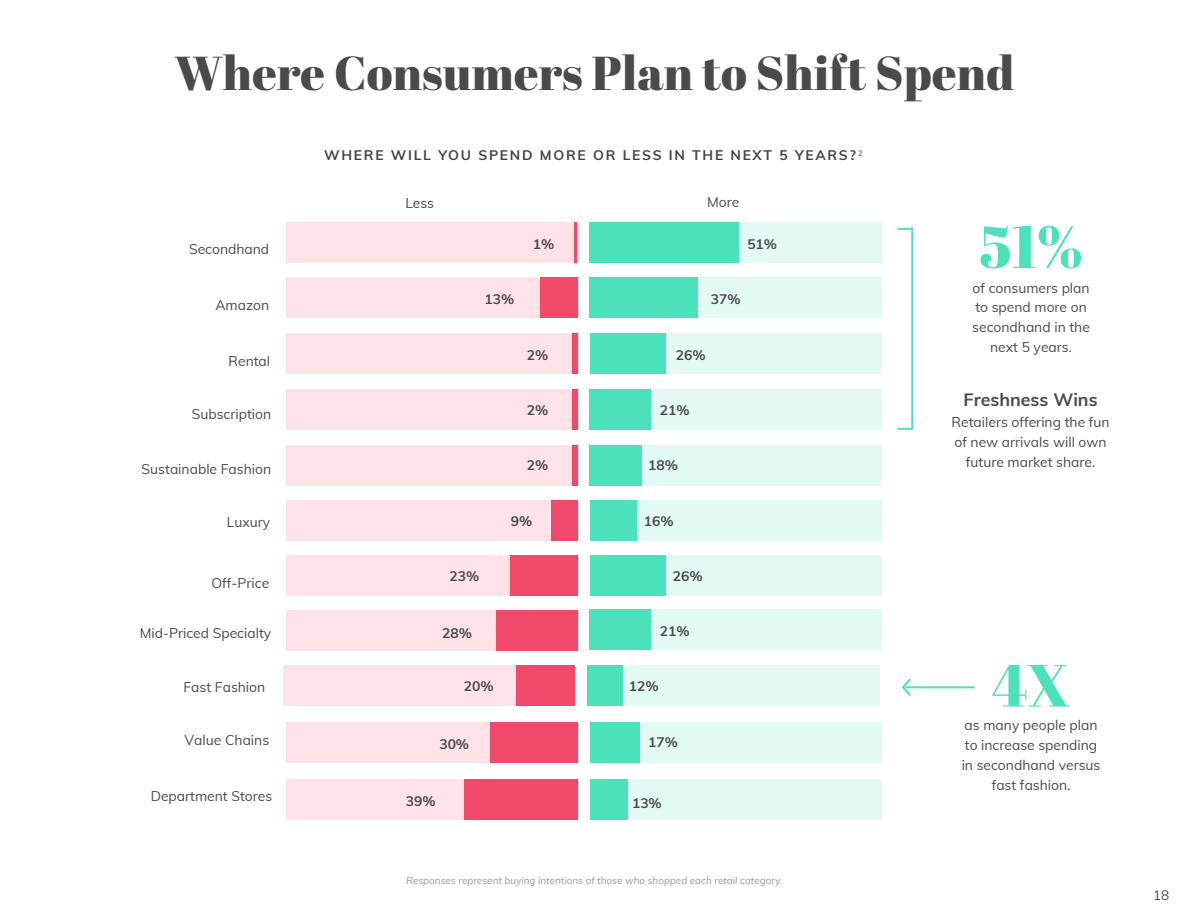
<style>
.page{position:relative;width:1188px;height:918px;background:#fff}
.page>*{position:absolute;margin:0;border:0;box-sizing:border-box;transform-origin:0 0}
.t1{font:59.4px "Abril Fatface";color:#4ae1bb}
.t2{font:47.55px "Abril Fatface";letter-spacing:.005em;color:#4a4a4a}
.t3{font:700 17.85px "Muli";color:#4a4a4a}
.t4{font:13.8px/19.8px "Muli";color:#4a4a4a;text-align:center}
.t5{font:700 13.8px "Muli";color:#4a4a4a}
.t6{font:700 13.8px "Muli";letter-spacing:.125em;color:#444}
.t7{font:13.5px "Muli";color:#4c4d4d}
.t8{font:italic 9.9px "Muli";color:#999}
.s1{color:#999}
</style>
<div class="page">
<div style="left:590px;top:779px;width:292px;height:41px;background:#e3faf4"></div>
<div style="left:286px;top:779px;width:292px;height:41px;background:#fde3e8"></div>
<div style="left:590px;top:779px;width:38px;height:41px;background:#4ae1bb"></div>
<div style="left:464px;top:779px;width:114px;height:41px;background:#f04969"></div>
<div style="left:590px;top:723px;width:292px;height:40px;background:#e3faf4"></div>
<div style="left:286px;top:723px;width:292px;height:40px;background:#fde3e8"></div>
<div style="left:590px;top:723px;width:49px;height:40px;background:#4ae1bb"></div>
<div style="left:490px;top:723px;width:88px;height:40px;background:#f04969"></div>
<div style="left:590px;top:609px;width:292px;height:41px;background:#e3faf4"></div>
<div style="left:286px;top:610px;width:292px;height:41px;background:#fde3e8"></div>
<div style="left:590px;top:609px;width:61px;height:41px;background:#4ae1bb"></div>
<div style="left:496px;top:610px;width:82px;height:41px;background:#f04969"></div>
<div style="left:590px;top:445px;width:292px;height:41px;background:#e3faf4"></div>
<div style="left:286px;top:445px;width:292px;height:41px;background:#fde3e8"></div>
<div style="left:590px;top:445px;width:52px;height:41px;background:#4ae1bb"></div>
<div style="left:572px;top:445px;width:6px;height:41px;background:#f04969"></div>
<div style="left:590px;top:500px;width:292px;height:40px;background:#e3faf4"></div>
<div style="left:286px;top:500px;width:292px;height:41px;background:#fde3e8"></div>
<div style="left:590px;top:500px;width:46px;height:40px;background:#4ae1bb"></div>
<div style="left:552px;top:500px;width:26px;height:41px;background:#f04969"></div>
<div style="left:590px;top:334px;width:292px;height:40px;background:#e3faf4"></div>
<div style="left:286px;top:333px;width:292px;height:41px;background:#fde3e8"></div>
<div style="left:590px;top:334px;width:76px;height:40px;background:#4ae1bb"></div>
<div style="left:572px;top:333px;width:6px;height:41px;background:#f04969"></div>
<div style="left:590px;top:277px;width:292px;height:41px;background:#e3faf4"></div>
<div style="left:286px;top:277px;width:292px;height:41px;background:#fde3e8"></div>
<div style="left:590px;top:277px;width:108px;height:41px;background:#4ae1bb"></div>
<div style="left:540px;top:277px;width:38px;height:41px;background:#f04969"></div>
<div style="left:590px;top:222px;width:292px;height:41px;background:#e3faf4"></div>
<div style="left:286px;top:222px;width:292px;height:41px;background:#fde3e8"></div>
<div style="left:590px;top:222px;width:149px;height:41px;background:#4ae1bb"></div>
<hr style="left:574px;top:222px;width:3px;height:41px;background:#f04969">
<svg style="left:902px;top:678px;width:11px;height:18px"></svg>
<hr style="left:906px;top:686px;width:68px;height:2px;background:#4ae1bb">
<svg style="left:898px;top:228px;width:13px;height:2px"></svg>
<svg style="left:898px;top:428px;width:14px;height:2px"></svg>
<hr style="left:911px;top:228px;width:2px;height:200px;background:#4ae1bb">
<div style="left:590px;top:389px;width:292px;height:41px;background:#e3faf4"></div>
<div style="left:286px;top:389px;width:292px;height:41px;background:#fde3e8"></div>
<div style="left:590px;top:389px;width:61px;height:41px;background:#4ae1bb"></div>
<div style="left:572px;top:389px;width:6px;height:41px;background:#f04969"></div>
<div style="left:590px;top:555px;width:292px;height:41px;background:#e3faf4"></div>
<div style="left:286px;top:555px;width:292px;height:41px;background:#fde3e8"></div>
<div style="left:590px;top:555px;width:76px;height:41px;background:#4ae1bb"></div>
<div style="left:511px;top:555px;width:67px;height:41px;background:#f04969"></div>
<div style="left:588px;top:665px;width:292px;height:41px;background:#e3faf4"></div>
<div style="left:283px;top:665px;width:292px;height:41px;background:#fde3e8"></div>
<div style="left:588px;top:665px;width:35px;height:41px;background:#4ae1bb"></div>
<div style="left:516px;top:665px;width:59px;height:41px;background:#f04969"></div>
<h2 class="t2" style="left:174px;top:39px;width:841px">Where Consumers Plan to Shift Spend</h2>
<p class="t6" style="left:324px;top:145px;width:540px">WHERE WILL YOU SPEND MORE OR LESS IN THE NEXT 5 YEARS?<span class="s1">²</span></p>
<p class="t4" style="left:189px;top:239px;width:82px">Secondhand</p>
<p class="t4" style="left:215px;top:294px;width:55px">Amazon</p>
<p class="t4" style="left:229px;top:350px;width:43px">Rental</p>
<p class="t4" style="left:405px;top:192px;width:30px">Less</p>
<p class="t4" style="left:707px;top:191px;width:34px">More</p>
<p class="t5" style="left:533px;top:234px;width:23px">1%</p>
<p class="t5" style="left:747px;top:234px;width:31px">51%</p>
<p class="t5" style="left:485px;top:289px;width:31px">13%</p>
<p class="t5" style="left:711px;top:289px;width:31px">37%</p>
<p class="t5" style="left:527px;top:345px;width:23px">2%</p>
<p class="t5" style="left:676px;top:345px;width:31px">26%</p>
<p class="t4" style="left:192px;top:404px;width:81px">Subscription</p>
<p class="t5" style="left:527px;top:400px;width:23px">2%</p>
<p class="t5" style="left:660px;top:400px;width:31px">21%</p>
<p class="t4" style="left:142px;top:458px;width:131px">Sustainable Fashion</p>
<p class="t5" style="left:527px;top:455px;width:23px">2%</p>
<p class="t5" style="left:648px;top:455px;width:31px">18%</p>
<p class="t4" style="left:227px;top:512px;width:45px">Luxury</p>
<p class="t5" style="left:511px;top:511px;width:23px">9%</p>
<p class="t5" style="left:644px;top:511px;width:31px">16%</p>
<p class="t4" style="left:212px;top:572px;width:59px">Off-Price</p>
<p class="t5" style="left:450px;top:566px;width:31px">23%</p>
<p class="t5" style="left:673px;top:566px;width:31px">26%</p>
<p class="t4" style="left:140px;top:623px;width:133px">Mid-Priced Specialty</p>
<p class="t5" style="left:442px;top:623px;width:31px">28%</p>
<p class="t5" style="left:660px;top:621px;width:31px">21%</p>
<p class="t4" style="left:183px;top:676px;width:83px">Fast Fashion</p>
<p class="t5" style="left:464px;top:676px;width:31px">20%</p>
<p class="t5" style="left:629px;top:676px;width:31px">12%</p>
<p class="t4" style="left:185px;top:730px;width:86px">Value Chains</p>
<p class="t5" style="left:439px;top:734px;width:31px">30%</p>
<p class="t5" style="left:648px;top:732px;width:31px">17%</p>
<p class="t4" style="left:151px;top:785px;width:123px">Department Stores</p>
<p class="t5" style="left:406px;top:791px;width:31px">39%</p>
<p class="t5" style="left:632px;top:793px;width:31px">13%</p>
<p class="t8" style="left:406px;top:873px;width:378px">Responses represent buying intentions of those who shopped each retail category.</p>
<h1 class="t1" style="left:980px;top:205px;width:104px">51%</h1>
<p class="t4" style="left:972px;top:277px;width:119px">of consumers plan to spend more on secondhand in the next 5 years.</p>
<p class="t3" style="left:964px;top:386px;width:136px">Freshness Wins</p>
<p class="t4" style="left:952px;top:412px;width:160px">Retailers offering the fun of new arrivals will own future market share.</p>
<h1 class="t1" style="left:992px;top:644px;width:80px">4X</h1>
<p class="t4" style="left:962px;top:715px;width:140px">as many people plan to increase spending in secondhand versus fast fashion.</p>
<p class="t7" style="left:1153px;top:885px;width:18px">18</p>
</div>
